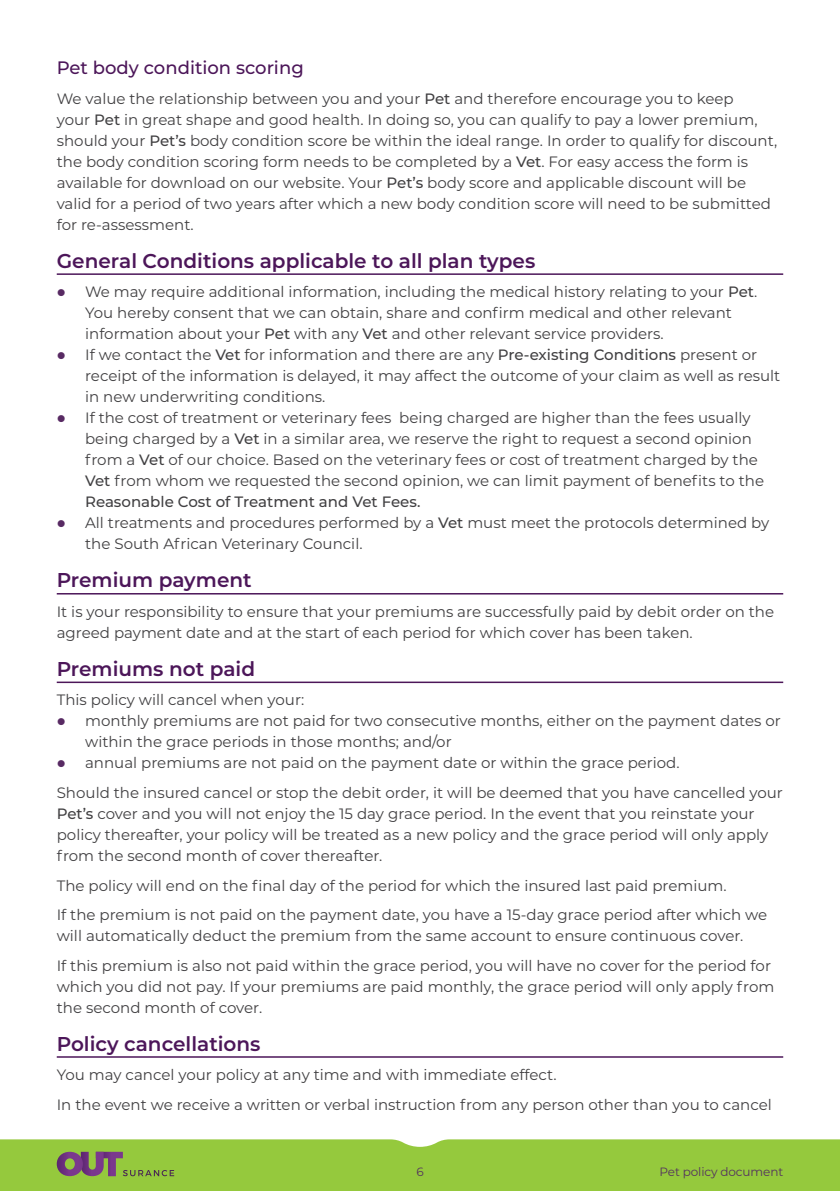
<style>
.page{position:relative;width:840px;height:1191px;background:#fff}
.page>*{position:absolute;margin:0;border:0;box-sizing:border-box;transform-origin:0 0}
.t1{font:600 20px "Montserrat";color:#4c1659}
.t2{font:500 18px "Montserrat";color:#4c1659}
.t3{font:15px/21px "Montserrat";color:#414042}
.t4{font:12px "Montserrat";letter-spacing:-.01em;color:#54335e}
.s1{font-weight:500}
</style>
<div class="page">
<div style="left:0;top:1139px;width:839px;height:52px;background:#95c93d"></div>
<svg style="left:57px;top:1151px;width:117px;height:25px;background:#858d58"></svg>
<hr style="left:57px;top:273px;width:725px;height:2px;background:#4c1659">
<hr style="left:57px;top:593px;width:725px;height:1px;background:#4c1659">
<hr style="left:57px;top:681px;width:725px;height:2px;background:#4c1659">
<hr style="left:57px;top:1056px;width:725px;height:1px;background:#4c1659">
<p class="t2" style="left:57px;top:55px;width:248px">Pet body condition scoring</p>
<p class="t3" style="left:57px;top:87px;width:721px">We value the relationship between you and your <span class="s1">Pet</span> and therefore encourage you to keep<br>your <span class="s1">Pet</span> in great shape and good health. In doing so, you can qualify to pay a lower premium, should your <span class="s1">Pet’s</span> body condition score be within the ideal range. In order to qualify for discount, the body condition scoring form needs to be completed by a <span class="s1">Vet</span>. For easy access the form is available for download on our website. Your <span class="s1">Pet’s</span> body score and applicable discount will be valid for a period of two years after which a new body condition score will need to be submitted for re-assessment.</p>
<h1 class="t1" style="left:57px;top:246px;width:480px">General Conditions applicable to all plan types</h1>
<p class="t3" style="left:85px;top:281px;width:696px">We may require additional information, including the medical history relating to your <span class="s1">Pet</span>.<br>You hereby consent that we can obtain, share and confirm medical and other relevant information about your <span class="s1">Pet</span> with any <span class="s1">Vet</span> and other relevant service providers.<br>If we contact the <span class="s1">Vet</span> for information and there are any <span class="s1">Pre-existing Conditions</span> present or receipt of the information is delayed, it may affect the outcome of your claim as well as result in new underwriting conditions.<br>If the cost of treatment or veterinary fees being charged are higher than the fees usually being charged by a <span class="s1">Vet</span> in a similar area, we reserve the right to request a second opinion from a <span class="s1">Vet</span> of our choice. Based on the veterinary fees or cost of treatment charged by the <span class="s1">Vet</span> from whom we requested the second opinion, we can limit payment of benefits to the <span class="s1">Reasonable Cost of Treatment and Vet Fees.<br></span>All treatments and procedures performed by a <span class="s1">Vet</span> must meet the protocols determined by the South African Veterinary Council.</p>
<h1 class="t1" style="left:57px;top:566px;width:196px">Premium payment</h1>
<p class="t3" style="left:57px;top:600px;width:718px">It is your responsibility to ensure that your premiums are successfully paid by debit order on the agreed payment date and at the start of each period for which cover has been taken.</p>
<h1 class="t1" style="left:57px;top:654px;width:200px">Premiums not paid</h1>
<p class="t3" style="left:85px;top:689px;width:696px;text-indent:-28px">This policy will cancel when your:<br>monthly premiums are not paid for two consecutive months, either on the payment dates or within the grace periods in those months; and/or<br>annual premiums are not paid on the payment date or within the grace period.</p>
<p class="t3" style="left:57px;top:781px;width:727px">Should the insured cancel or stop the debit order, it will be deemed that you have cancelled your <span class="s1">Pet’s</span> cover and you will not enjoy the 15 day grace period. In the event that you reinstate your policy thereafter, your policy will be treated as a new policy and the grace period will only apply from the second month of cover thereafter.</p>
<p class="t3" style="left:57px;top:870px;width:711px;line-height:29.6px">The policy will end on the final day of the period for which the insured last paid premium.<br>If the premium is not paid on the payment date, you have a 15-day grace period after which we</p>
<p class="t3" style="left:57px;top:920px;width:715px;line-height:29.6px">will automatically deduct the premium from the same account to ensure continuous cover.<br>If this premium is also not paid within the grace period, you will have no cover for the period for</p>
<p class="t3" style="left:57px;top:975px;width:718px">which you did not pay. If your premiums are paid monthly, the grace period will only apply from the second month of cover.</p>
<h1 class="t1" style="left:57px;top:1029px;width:205px">Policy cancellations</h1>
<p class="t3" style="left:57px;top:1059px;width:716px;line-height:29.6px">You may cancel your policy at any time and with immediate effect.<br>In the event we receive a written or verbal instruction from any person other than you to cancel</p>
<p class="t4" style="left:416px;top:1163px;width:9px">6</p>
<p class="t4" style="left:659px;top:1163px;width:125px">Pet policy document</p>
</div>
